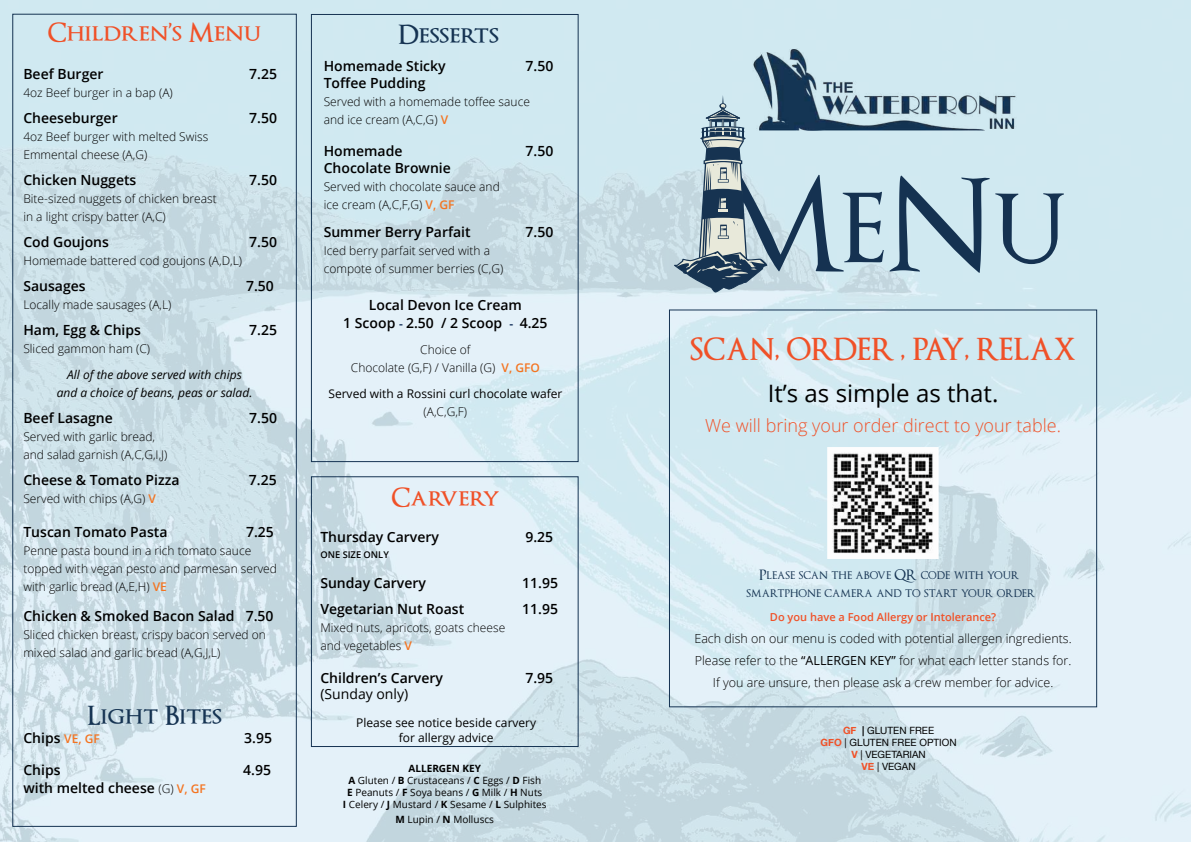
<style>
.page{position:relative;width:1191px;height:842px;background:#fff}
.page>*{position:absolute;margin:0;border:0;box-sizing:border-box;transform-origin:0 0}
.t1{font:126.5px "Optimus Princeps";color:#153251}
.t2{font:600 30px "Optimus Princeps";color:#f05128}
.t3{font:600 26px "Optimus Princeps";color:#f05128}
.t4{font:600 26px "Optimus Princeps";color:#153352}
.t5{font:24px "Open Sans";color:#000}
.t6{font:300 18px "Open Sans";color:#f05128}
.t7{font:600 14px/18px "Open Sans";color:#000;text-align:center}
.t8{font:14px/18px "Optimus Princeps";color:#153352;text-align:center}
.t9{font:14px "Open Sans";color:#000}
.t10{font:300 12.5px/22px "Open Sans";color:#000;text-align:center}
.t11{font:300 12px/18px "Open Sans";color:#000}
.t12{font:12px/14px "Open Sans";color:#000;text-align:center}
.t13{font:italic 12px/18px "Open Sans";color:#000;text-align:center}
.t14{font:600 11px "Open Sans";color:#f05128}
.t15{font:10px/12px "Open Sans";color:#000;text-align:center}
.t16{font:10px/12px "Helvetica Neue";color:#000;text-align:center}
.t17{font:600 9.3px "Open Sans";color:#000}
.s1{font-weight:600;color:#f47421}
.s2{font-size:12px;color:#f47421}
.s3{font-weight:300;font-size:12px}
.s4{font-size:12px;color:#001e4c}
.s5{font-weight:700}
.s6{font-weight:400}
.s7{font-weight:700;color:#f05128}
</style>
<div class="page">
<img style="left:0;top:0;width:1191px;height:842px">
<div style="left:311px;top:14px;width:267px;height:448px;border:1px solid #153352"></div>
<div style="left:311px;top:476px;width:267px;height:271px;border:1px solid #153352"></div>
<img style="left:827px;top:448px;width:111px;height:110px">
<img style="left:752px;top:48px;width:272px;height:82px">
<svg style="left:674px;top:95px;width:93px;height:197px;background:#a1b6bf"></svg>
<h3 class="t3" style="left:48px;top:19px;width:215px">Children’s Menu</h3>
<p class="t7" style="left:23px;top:65px;width:82px">Beef Burger</p>
<p class="t7" style="left:249px;top:65px;width:29px">7.25</p>
<p class="t11" style="left:23px;top:83px;width:151px">4oz Beef burger in a bap (A)</p>
<p class="t7" style="left:23px;top:109px;width:96px">Cheeseburger</p>
<p class="t7" style="left:249px;top:109px;width:29px">7.50</p>
<p class="t11" style="left:23px;top:127px;width:186px">4oz Beef burger with melted Swiss<br>Emmental cheese (A,G)</p>
<p class="t7" style="left:23px;top:171px;width:115px">Chicken Nuggets</p>
<p class="t7" style="left:249px;top:171px;width:29px">7.50</p>
<p class="t11" style="left:23px;top:189px;width:195px">Bite-sized nuggets of chicken breast in a light crispy batter (A,C)</p>
<p class="t7" style="left:23px;top:233px;width:87px">Cod Goujons</p>
<p class="t7" style="left:249px;top:233px;width:29px">7.50</p>
<p class="t11" style="left:23px;top:251px;width:220px">Homemade battered cod goujons (A,D,L)</p>
<p class="t7" style="left:23px;top:277px;width:64px">Sausages</p>
<p class="t7" style="left:246px;top:277px;width:29px">7.50</p>
<p class="t11" style="left:23px;top:295px;width:150px">Locally made sausages (A,L)</p>
<p class="t7" style="left:23px;top:321px;width:119px">Ham, Egg &amp; Chips</p>
<p class="t7" style="left:249px;top:321px;width:29px">7.25</p>
<p class="t11" style="left:23px;top:339px;width:128px">Sliced gammon ham (C)</p>
<p class="t13" style="left:57px;top:365px;width:197px">All of the above served with chips and a choice of beans, peas or salad.</p>
<p class="t7" style="left:23px;top:409px;width:91px">Beef Lasagne</p>
<p class="t7" style="left:249px;top:409px;width:29px">7.50</p>
<p class="t11" style="left:23px;top:427px;width:146px">Served with garlic bread, and salad garnish (A,C,G,I,J)</p>
<p class="t7" style="left:23px;top:471px;width:158px">Cheese &amp; Tomato Pizza</p>
<p class="t7" style="left:249px;top:471px;width:29px">7.25</p>
<p class="t11" style="left:23px;top:489px;width:134px">Served with chips (A,G) <span class="s1">V</span></p>
<p class="t7" style="left:23px;top:523px;width:146px">Tuscan Tomato Pasta</p>
<p class="t7" style="left:246px;top:523px;width:29px">7.25</p>
<p class="t11" style="left:23px;top:541px;width:255px">Penne pasta bound in a rich tomato sauce topped with vegan pesto and parmesan served with garlic bread (A,E,H) <span class="s1">VE</span></p>
<p class="t7" style="left:23px;top:607px;width:252px">Chicken &amp; Smoked Bacon Salad 7.50</p>
<p class="t11" style="left:23px;top:625px;width:244px">Sliced chicken breast, crispy bacon served on mixed salad and garlic bread (A,G,J,L)</p>
<h3 class="t4" style="left:87px;top:702px;width:137px">Light Bites</h3>
<p class="t7" style="left:23px;top:729px;width:78px">Chips <span class="s2">VE, GF</span></p>
<p class="t7" style="left:244px;top:729px;width:29px">3.95</p>
<p class="t7" style="left:23px;top:761px;width:39px">Chips</p>
<p class="t7" style="left:243px;top:761px;width:29px">4.95</p>
<p class="t7" style="left:23px;top:779px;width:184px">with melted cheese <span class="s3">(G)</span> <span class="s2">V, GF</span></p>
<h3 class="t4" style="left:398px;top:21px;width:102px">Desserts</h3>
<p class="t7" style="left:324px;top:57px;width:123px">Homemade Sticky</p>
<p class="t7" style="left:525px;top:57px;width:29px">7.50</p>
<p class="t7" style="left:324px;top:73px;width:103px">Toffee Pudding</p>
<p class="t11" style="left:324px;top:92px;width:208px">Served with a homemade toffee sauce and ice cream (A,C,G) <span class="s1">V</span></p>
<p class="t7" style="left:324px;top:141px;width:80px">Homemade</p>
<p class="t7" style="left:525px;top:141px;width:29px">7.50</p>
<p class="t7" style="left:324px;top:158px;width:129px">Chocolate Brownie</p>
<p class="t11" style="left:324px;top:177px;width:178px">Served with chocolate sauce and ice cream (A,C,F,G) <span class="s1">V, GF</span></p>
<p class="t7" style="left:324px;top:222px;width:148px">Summer Berry Parfait</p>
<p class="t7" style="left:525px;top:222px;width:29px">7.50</p>
<p class="t11" style="left:324px;top:241px;width:181px">Iced berry parfait served with a compote of summer berries (C,G)</p>
<p class="t7" style="left:343px;top:296px;width:206px">Local Devon Ice Cream<br>1 Scoop <span class="s4">-</span> 2.50 / 2 Scoop <span class="s4">-</span> 4.25</p>
<p class="t11" style="left:351px;top:341px;width:190px;text-align:center">Choice of<br>Chocolate (G,F) / Vanilla (G) <span class="s1">V, GFO</span></p>
<p class="t12" style="left:328px;top:387px;width:235px">Served with a Rossini curl chocolate wafer</p>
<p class="t11" style="left:423px;top:403px;width:45px">(A,C,G,F)</p>
<h3 class="t3" style="left:391px;top:484px;width:110px">Carvery</h3>
<p class="t7" style="left:320px;top:527px;width:120px">Thursday Carvery</p>
<p class="t7" style="left:525px;top:527px;width:29px">9.25</p>
<p class="t17" style="left:320px;top:548px;width:70px">ONE SIZE ONLY</p>
<p class="t7" style="left:320px;top:573px;width:107px">Sunday Carvery</p>
<p class="t7" style="left:522px;top:573px;width:37px">11.95</p>
<p class="t7" style="left:320px;top:599px;width:145px">Vegetarian Nut Roast</p>
<p class="t7" style="left:522px;top:599px;width:37px">11.95</p>
<p class="t11" style="left:320px;top:618px;width:186px">Mixed nuts, apricots, goats cheese and vegetables <span class="s1">V</span></p>
<p class="t7" style="left:320px;top:669px;width:124px">Children’s Carvery</p>
<p class="t7" style="left:525px;top:669px;width:29px">7.95</p>
<p class="t9" style="left:320px;top:685px;width:89px">(Sunday only)</p>
<p class="t12" style="left:356px;top:716px;width:182px">Please see notice beside carvery for allergy advice</p>
<p class="t15" style="left:343px;top:762px;width:205px"><span class="s5">ALLERGEN KEY<br>A</span> Gluten / <span class="s5">B</span> Crustaceans / <span class="s5">C</span> Eggs / <span class="s5">D</span> Fish<br><span class="s5">E</span> Peanuts / <span class="s5">F</span> Soya beans / <span class="s5">G</span> Milk / <span class="s5">H</span> Nuts<br><span class="s5">I</span> Celery / <span class="s5">J</span> Mustard / <span class="s5">K</span> Sesame / <span class="s5">L</span> Sulphites</p>
<p class="t15" style="left:395px;top:813px;width:100px"><span class="s5">M</span> Lupin / <span class="s5">N</span> Molluscs</p>
<h1 class="t1" style="left:717px;top:163px;width:351px">MeNu</h1>
<h2 class="t2" style="left:690px;top:334px;width:387px">SCAN, ORDER , PAY, RELAX</h2>
<h3 class="t5" style="left:767px;top:377px;width:232px">It’s as simple as that.</h3>
<h3 class="t6" style="left:705px;top:413px;width:357px">We will bring your order direct to your table.</h3>
<p class="t8" style="left:746px;top:567px;width:290px">Please scan the above QR code with your smartphone camera and to start your order</p>
<p class="t14" style="left:770px;top:610px;width:228px">Do you have a Food Allergy or Intolerance?</p>
<p class="t10" style="left:694px;top:627px;width:379px">Each dish on our menu is coded with potential allergen ingredients.<br>Please refer to the <span class="s6">“ALLERGEN KEY”</span> for what each letter stands for.<br>If you are unsure, then please ask a crew member for advice.</p>
<p class="t16" style="left:820px;top:725px;width:138px"><span class="s7">GF</span> <span class="s5">|</span> GLUTEN FREE<br><span class="s7">GFO</span> | GLUTEN FREE OPTION<br><span class="s7">V</span> | VEGETARIAN<br><span class="s7">VE</span> | VEGAN</p>
</div>
